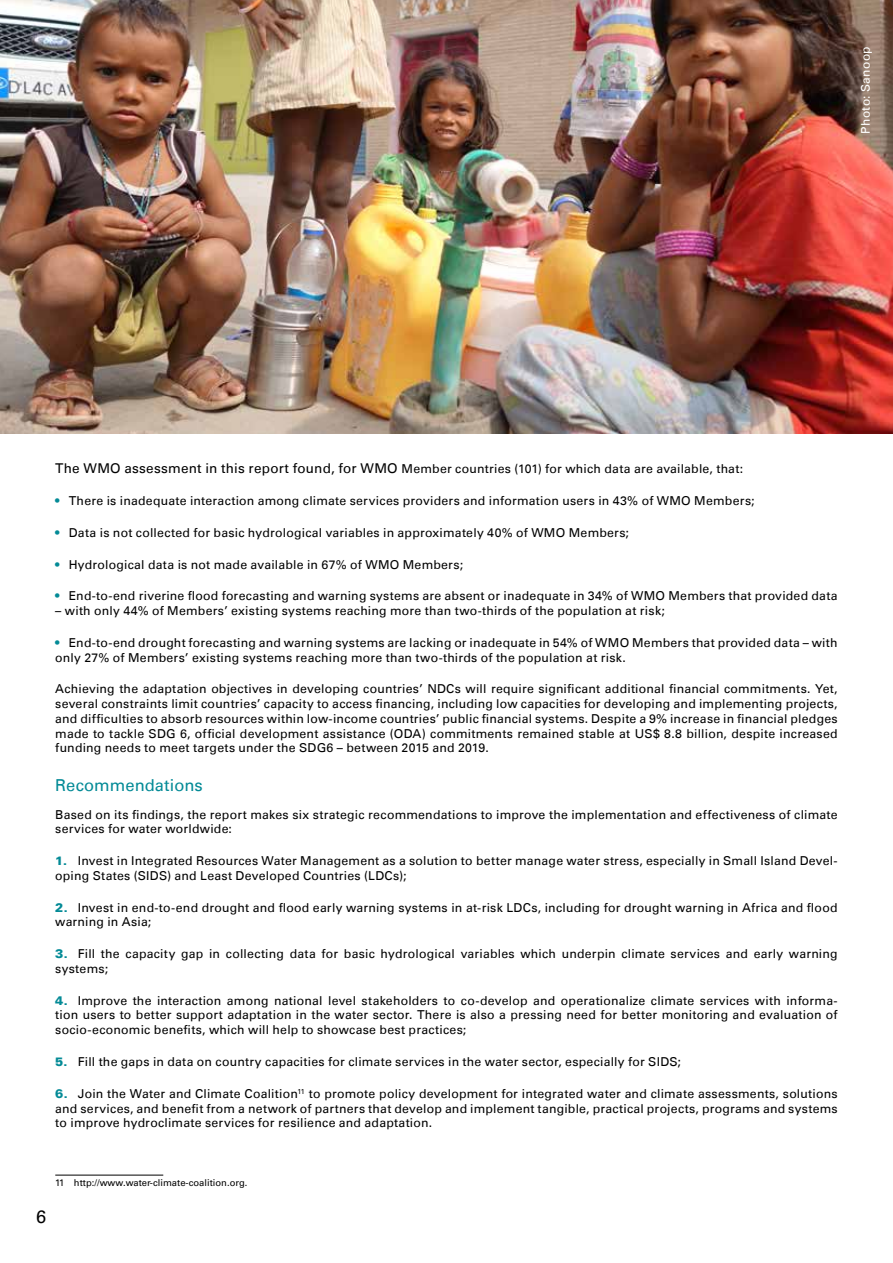
<style>
.page{position:relative;width:893px;height:1263px;background:#fff}
.page>*{position:absolute;margin:0;border:0;box-sizing:border-box;transform-origin:0 0}
.t1{font:18px "Univers LT";color:#000}
.t2{font:16.5px "Univers LT";letter-spacing:.005em;color:#038a96}
.t3{font:12.3px/14.7px "Univers LT";letter-spacing:.015em;color:#000}
.t4{font:12px "Univers LT";letter-spacing:.025em;color:#fff}
.t5{font:9.45px "Univers LTCYR 55 Roman";color:#000}
.s1{font-size:13.5px}
.s2{color:#038a96}
.s3{font-weight:900;color:#038a96}
</style>
<div class="page">
<img style="left:0;top:0;width:893px;height:434px">
<hr style="left:55px;top:1175px;width:108px;height:1px;background:#000">
<svg style="left:892px;top:0;width:1px;height:168px"></svg>
<p class="t4" style="left:858px;top:134px;width:89px;rotate:-90deg">Photo: Sanoop</p>
<p class="t3" style="left:55px;top:462px;width:689px"><span class="s1">The WMO assessment in this report found, for WMO</span> Member countries (101) for which data are available, that:</p>
<p class="t3" style="left:55px;top:493px;width:701px"><span class="s2">•</span> There is inadequate interaction among climate services providers and information users in 43% of WMO Members;</p>
<p class="t3" style="left:55px;top:525px;width:575px"><span class="s2">•</span> Data is not collected for basic hydrological variables in approximately 40% of WMO Members;</p>
<p class="t3" style="left:55px;top:557px;width:409px"><span class="s2">•</span> Hydrological data is not made available in 67% of WMO Members;</p>
<p class="t3" style="left:55px;top:589px;width:784px"><span class="s2">•</span> End-to-end riverine flood forecasting and warning systems are absent or inadequate in 34% of WMO Members that provided data</p>
<p class="t3" style="left:55px;top:603px;width:611px">– with only 44% of Members’ existing systems reaching more than two-thirds of the population at risk;</p>
<p class="t3" style="left:55px;top:635px;width:784px"><span class="s2">•</span> End-to-end drought forecasting and warning systems are lacking or inadequate in 54% of WMO Members that provided data – with only 27% of Members’ existing systems reaching more than two-thirds of the population at risk.</p>
<p class="t3" style="left:55px;top:682px;width:784px;text-align:justify">Achieving the adaptation objectives in developing countries’ NDCs will require significant additional financial commitments. Yet, several constraints limit countries’ capacity to access financing, including low capacities for developing and implementing projects, and difficulties to absorb resources within low-income countries’ public financial systems. Despite a 9% increase in financial pledges made to tackle SDG 6, official development assistance (ODA) commitments remained stable at US$ 8.8 billion, despite increased funding needs to meet targets under the SDG6 – between 2015 and 2019.</p>
<h2 class="t2" style="left:55px;top:775px;width:149px">Recommendations</h2>
<p class="t3" style="left:55px;top:807px;width:784px">Based on its findings, the report makes six strategic recommendations to improve the implementation and effectiveness of climate services for water worldwide:</p>
<p class="t3" style="left:55px;top:853px;width:784px"><span class="s3">1.</span> Invest in Integrated Resources Water Management as a solution to better manage water stress, especially in Small Island Devel&shy;oping States (SIDS) and Least Developed Countries (LDCs);</p>
<p class="t3" style="left:55px;top:900px;width:784px"><span class="s3">2.</span> Invest in end-to-end drought and flood early warning systems in at-risk LDCs, including for drought warning in Africa and flood warning in Asia;</p>
<p class="t3" style="left:55px;top:946px;width:784px"><span class="s3">3.</span> Fill the capacity gap in collecting data for basic hydrological variables which underpin climate services and early warning systems;</p>
<p class="t3" style="left:55px;top:993px;width:784px;text-align:justify"><span class="s3">4.</span> Improve the interaction among national level stakeholders to co-develop and operationalize climate services with informa&shy;tion users to better support adaptation in the water sector. There is also a pressing need for better monitoring and evaluation of socio-economic benefits, which will help to showcase best practices;</p>
<p class="t3" style="left:55px;top:1054px;width:627px"><span class="s3">5.</span> Fill the gaps in data on country capacities for climate services in the water sector, especially for SIDS;</p>
<p class="t3" style="left:55px;top:1086px;width:784px;text-align:justify"><span class="s3">6.</span> Join the Water and Climate Coalition<sup>11</sup> to promote policy development for integrated water and climate assessments, solutions and services, and benefit from a network of partners that develop and implement tangible, practical projects, programs and systems to improve hydroclimate services for resilience and adaptation.</p>
<h1 class="t1" style="left:36px;top:1205px;width:12px">6</h1>
<p class="t5" style="left:55px;top:1176px;width:194px">11 http://www.water-climate-coalition.org.</p>
</div>
